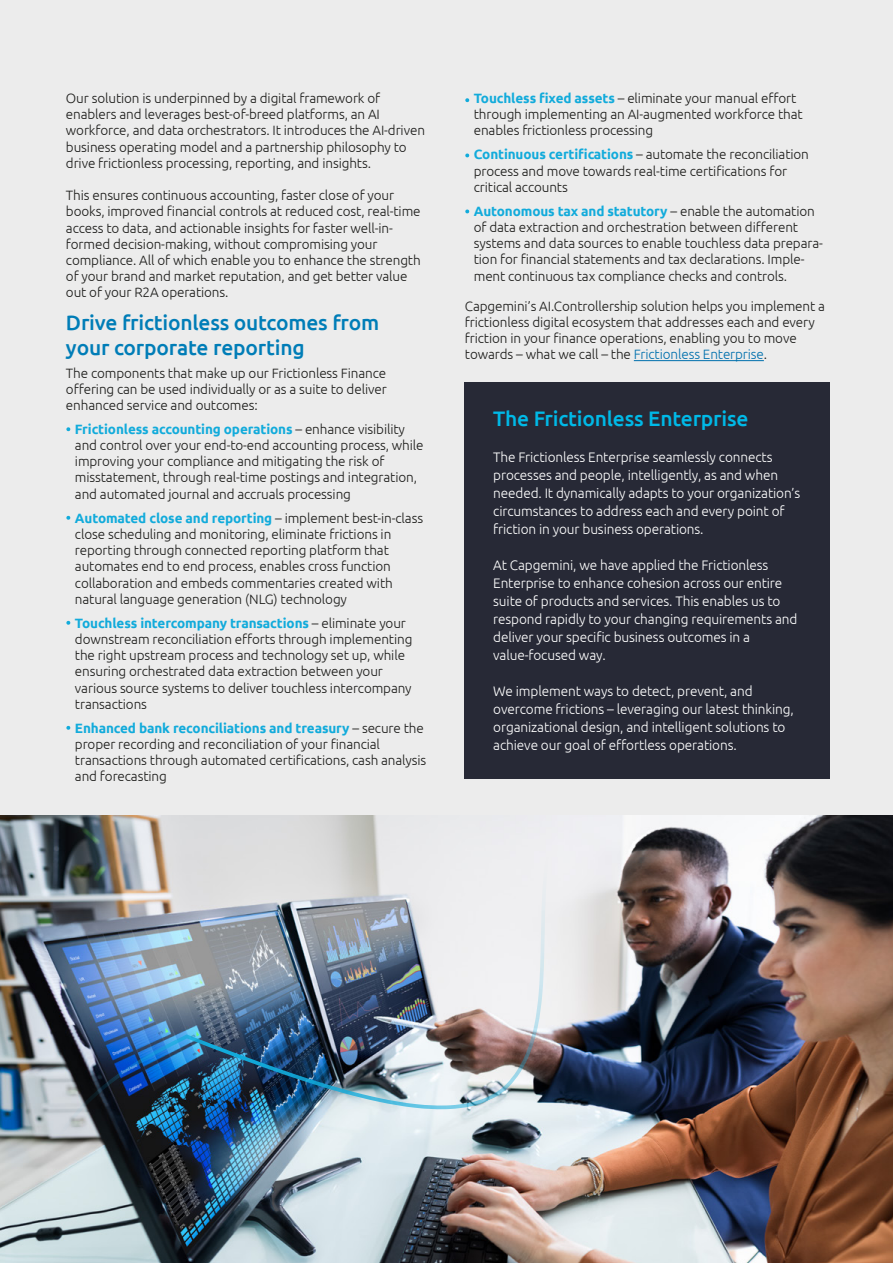
<style>
.page{position:relative;width:893px;height:1263px;background:#ececec}
.page>*{position:absolute;margin:0;border:0;box-sizing:border-box;transform-origin:0 0}
.t1{font:500 21px/25.2px "Ubuntu";letter-spacing:-.01em;color:#007db7}
.t2{font:500 21px "Ubuntu";letter-spacing:-.01em;color:#00b9e7}
.t3{font:300 13.8px/18px "Ubuntu";letter-spacing:-.01em;color:#fff}
.t4{font:300 13.5px/16.2px "Ubuntu";letter-spacing:-.01em;color:#1d1d1b}
.s1{font-weight:700;color:#12abdb}
.s2{color:#0070ad}
</style>
<div class="page">
<img style="left:0;top:816px;width:893px;height:447px">
<img style="left:33px;top:815px;width:536px;height:394px">
<div style="left:464px;top:383px;width:365px;height:396px;background:#272936"></div>
<svg style="left:66px;top:427px;width:4px;height:4px"></svg>
<svg style="left:66px;top:516px;width:4px;height:4px"></svg>
<svg style="left:66px;top:621px;width:4px;height:4px"></svg>
<svg style="left:66px;top:726px;width:4px;height:4px"></svg>
<svg style="left:465px;top:98px;width:4px;height:4px"></svg>
<svg style="left:465px;top:154px;width:4px;height:3px"></svg>
<svg style="left:465px;top:210px;width:4px;height:3px"></svg>
<svg style="left:633px;top:360px;width:131px;height:2px"></svg>
<p class="t4" style="left:66px;top:90px;width:361px">Our solution is underpinned by a digital framework of enablers and leverages best-of-breed platforms, an AI workforce, and data orchestrators. It introduces the AI-driven business operating model and a partnership philosophy to drive frictionless processing, reporting, and insights.</p>
<p class="t4" style="left:66px;top:187px;width:356px">This ensures continuous accounting, faster close of your books, improved financial controls at reduced cost, real-time access to data, and actionable insights for faster well-in&shy;formed decision-making, without compromising your compliance. All of which enable you to enhance the strength of your brand and market reputation, and get better value out of your R2A operations.</p>
<h1 class="t1" style="left:66px;top:309px;width:315px">Drive frictionless outcomes from your corporate reporting</h1>
<p class="t4" style="left:66px;top:364px;width:322px;text-align:justify">The components that make up our Frictionless Finance offering can be used individually or as a suite to deliver enhanced service and outcomes:</p>
<p class="t4" style="left:75px;top:421px;width:350px"><span class="s1">Frictionless accounting operations</span> – enhance visibility and control over your end-to-end accounting process, while improving your compliance and mitigating the risk of misstatement, through real-time postings and integration, and automated journal and accruals processing</p>
<p class="t4" style="left:75px;top:509px;width:350px"><span class="s1">Automated close and reporting</span> – implement best-in-class close scheduling and monitoring, eliminate frictions in reporting through connected reporting platform that automates end to end process, enables cross function collaboration and embeds commentaries created with natural language generation (NLG) technology</p>
<p class="t4" style="left:75px;top:614px;width:339px"><span class="s1">Touchless intercompany transactions</span> – eliminate your downstream reconciliation efforts through implementing the right upstream process and technology set up, while ensuring orchestrated data extraction between your various source systems to deliver touchless intercompany transactions</p>
<p class="t4" style="left:75px;top:719px;width:353px"><span class="s1">Enhanced bank reconciliations and treasury</span> – secure the proper recording and reconciliation of your financial transactions through automated certifications, cash analysis and forecasting</p>
<p class="t4" style="left:474px;top:90px;width:330px"><span class="s1">Touchless fixed assets</span> – eliminate your manual effort through implementing an AI-augmented workforce that enables frictionless processing</p>
<p class="t4" style="left:474px;top:146px;width:337px"><span class="s1">Continuous certifications</span> – automate the reconciliation process and move towards real-time certifications for critical accounts</p>
<p class="t4" style="left:474px;top:202px;width:351px"><span class="s1">Autonomous tax and statutory</span> – enable the automation of data extraction and orchestration between different systems and data sources to enable touchless data prepara&shy;tion for financial statements and tax declarations. Imple&shy;ment continuous tax compliance checks and controls.</p>
<p class="t4" style="left:465px;top:297px;width:362px">Capgemini’s AI.Controllership solution helps you implement a frictionless digital ecosystem that addresses each and every friction in your finance operations, enabling you to move towards – what we call – the <span class="s2">Frictionless Enterprise</span>.</p>
<h1 class="t2" style="left:493px;top:406px;width:257px">The Frictionless Enterprise</h1>
<p class="t3" style="left:493px;top:448px;width:309px">The Frictionless Enterprise seamlessly connects processes and people, intelligently, as and when needed. It dynamically adapts to your organization’s circumstances to address each and every point of friction in your business operations.</p>
<p class="t3" style="left:493px;top:556px;width:306px">At Capgemini, we have applied the Frictionless Enterprise to enhance cohesion across our entire suite of products and services. This enables us to respond rapidly to your changing requirements and deliver your specific business outcomes in a value-focused way.</p>
<p class="t3" style="left:493px;top:682px;width:302px">We implement ways to detect, prevent, and overcome frictions – leveraging our latest thinking, organizational design, and intelligent solutions to achieve our goal of effortless operations.</p>
</div>
